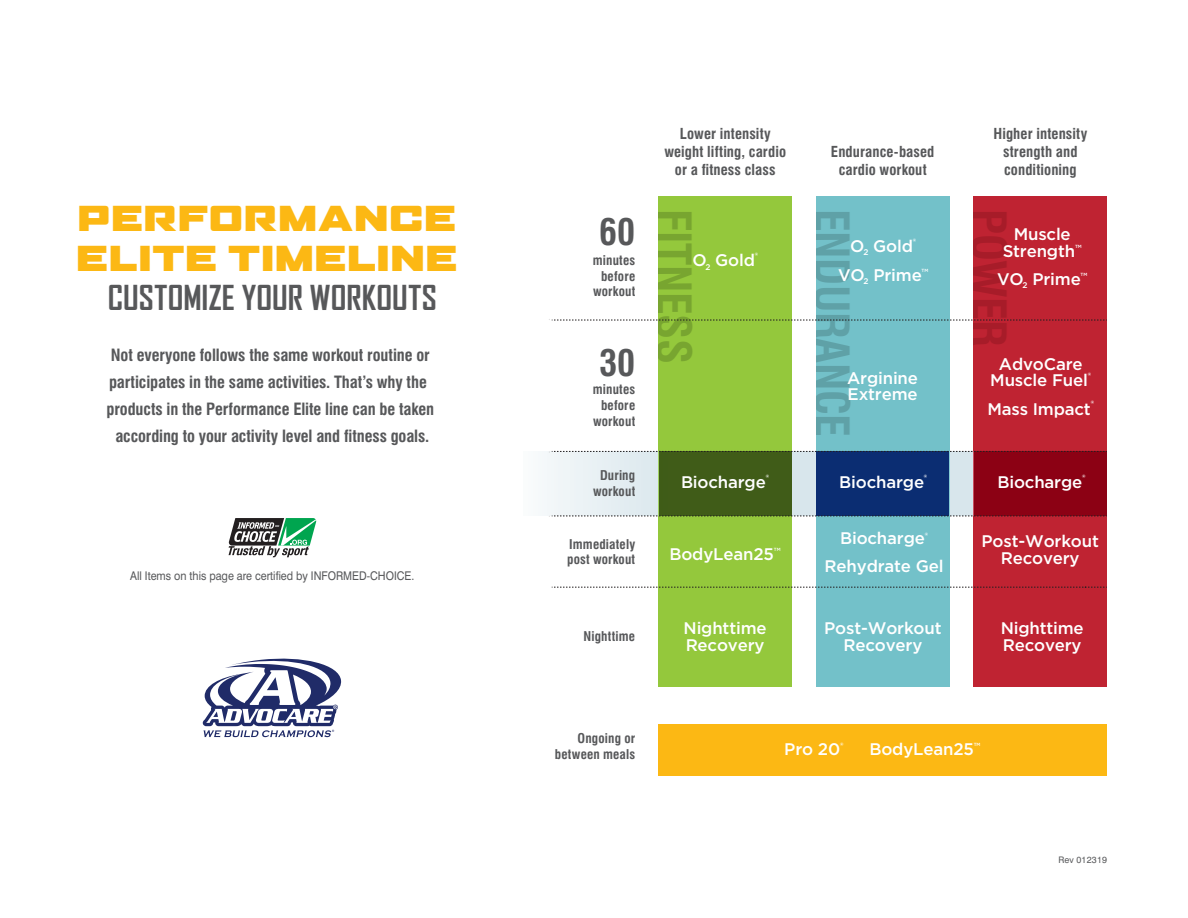
<style>
.page{position:relative;width:1188px;height:918px;background:#fff}
.page>*{position:absolute;margin:0;border:0;box-sizing:border-box;transform-origin:0 0}
.t1{font:700 condensed 45.9px "Swiss 721 BT";letter-spacing:-.01em;color:#5fa1a7}
.t2{font:700 condensed 45.9px "Swiss 721 BT";letter-spacing:-.01em;color:#78a530}
.t3{font:700 condensed 45.9px "Swiss 721 BT";letter-spacing:-.01em;color:#a71c29}
.t4{font:700 condensed 36.15px "Swiss 721 BT";color:#57585a}
.t5{font:900 expanded 33px/39.6px "Agency FB";letter-spacing:.01em;color:#fcb814}
.t6{font:700 33px "Agency FB";letter-spacing:.01em;color:#57585a}
.t7{font:500 16.8px/16.5px "Gotham";letter-spacing:-.01em;color:#fff;text-align:center}
.t8{font:700 condensed 16.5px/27px "Swiss 721 BT";letter-spacing:-.005em;color:#57585a;text-align:center}
.t9{font:700 condensed 14.7px/17.7px "Swiss 721 BT";letter-spacing:.005em;color:#57585a;text-align:center}
.t10{font:700 condensed 13.2px/15.8px "Swiss 721 BT";letter-spacing:.015em;color:#57585a;text-align:right}
.t11{font:12px "Swiss 721 BT";color:#57585a;scale:.9 1}
.t12{font:9px "Swiss 721 BT";letter-spacing:.025em;color:#57585a}
.t13{font:500 4.5px "Gotham";letter-spacing:-.01em;color:#fff}
</style>
<div class="page">
<div style="left:974px;top:196px;width:133px;height:491px;background:#bf2332"></div>
<div style="left:817px;top:196px;width:133px;height:491px;background:#73c1c9"></div>
<div style="left:658px;top:196px;width:134px;height:491px;background:#94c83c"></div>
<div style="left:658px;top:724px;width:449px;height:52px;background:#fcb814"></div>
<svg style="left:544px;top:451px;width:429px;height:65px"></svg>
<div style="left:659px;top:451px;width:133px;height:65px;background:#405c18"></div>
<div style="left:817px;top:451px;width:133px;height:65px;background:#0b2d72"></div>
<div style="left:973px;top:451px;width:134px;height:65px;background:#8c0114"></div>
<svg style="left:229px;top:518px;width:87px;height:39px"></svg>
<svg style="left:203px;top:658px;width:139px;height:79px"></svg>
<svg style="left:552px;top:587px;width:555px;height:1px"></svg>
<svg style="left:549px;top:516px;width:558px;height:1px"></svg>
<svg style="left:549px;top:451px;width:558px;height:2px"></svg>
<svg style="left:549px;top:319px;width:558px;height:2px"></svg>
<h3 class="t5" style="left:76px;top:198px;width:383px">PERFORMANCE<br>ELITE TIMELINE</h3>
<h3 class="t6" style="left:108px;top:279px;width:330px">CUSTOMIZE YOUR WORKOUTS</h3>
<p class="t8" style="left:106px;top:342px;width:329px">Not everyone follows the same workout routine or participates in the same activities. That’s why the products in the Performance Elite line can be taken according to your activity level and fitness goals.</p>
<p class="t11" style="left:130px;top:568px;width:317px">All Items on this page are certified by INFORMED-CHOICE.</p>
<h2 class="t4" style="left:599px;top:210px;width:38px">60</h2>
<p class="t10" style="left:593px;top:252px;width:44px">minutes before workout</p>
<h2 class="t4" style="left:599px;top:342px;width:38px">30</h2>
<p class="t10" style="left:593px;top:382px;width:44px">minutes before workout</p>
<p class="t10" style="left:593px;top:467px;width:44px;text-align:center">During workout</p>
<p class="t10" style="left:567px;top:536px;width:70px;text-align:left">Immediately post workout</p>
<p class="t10" style="left:583px;top:628px;width:53px">Nighttime</p>
<p class="t9" style="left:664px;top:125px;width:123px">Lower intensity weight lifting, cardio or a fitness class</p>
<p class="t9" style="left:831px;top:143px;width:105px">Endurance-based cardio workout</p>
<p class="t9" style="left:993px;top:125px;width:95px">Higher intensity strength and conditioning</p>
<h1 class="t2" style="left:701px;top:209px;width:156px;rotate:90deg">FITNESS</h1>
<h1 class="t1" style="left:859px;top:209px;width:229px;rotate:90deg">ENDURANCE</h1>
<h1 class="t3" style="left:1016px;top:209px;width:139px;rotate:90deg">POWER</h1>
<p class="t7" style="left:1003px;top:226px;width:74px">Muscle<br>Strength</p>
<p class="t7" style="left:838px;top:232px;width:85px;line-height:28.5px">O<sub>2</sub> Gold<sup>®<br></sup>VO<sub>2</sub> Prime</p>
<p class="t13" style="left:1075px;top:243px;width:8px">TM</p>
<p class="t7" style="left:997px;top:271px;width:85px">VO<sub>2</sub> Prime</p>
<p class="t13" style="left:1081px;top:272px;width:8px">TM</p>
<p class="t7" style="left:692px;top:252px;width:67px">O<sub>2</sub> Gold<sup>®</sup></p>
<p class="t13" style="left:922px;top:267px;width:8px">TM</p>
<p class="t7" style="left:990px;top:355px;width:102px">AdvoCare<br>Muscle Fuel<sup>®</sup></p>
<p class="t7" style="left:987px;top:400px;width:108px">Mass Impact<sup>®</sup></p>
<p class="t7" style="left:847px;top:369px;width:72px;text-align:left">Arginine<br>Extreme</p>
<p class="t7" style="left:681px;top:474px;width:90px">Biocharge<sup>®</sup></p>
<p class="t7" style="left:839px;top:474px;width:90px">Biocharge<sup>®</sup></p>
<p class="t7" style="left:998px;top:474px;width:90px">Biocharge<sup>®</sup></p>
<p class="t7" style="left:825px;top:523px;width:120px;line-height:28.5px">Biocharge<sup>®<br></sup>Rehydrate Gel</p>
<p class="t7" style="left:982px;top:533px;width:119px">Post-Workout</p>
<p class="t7" style="left:669px;top:546px;width:106px">BodyLean25</p>
<p class="t7" style="left:1001px;top:549px;width:80px">Recovery</p>
<p class="t13" style="left:774px;top:546px;width:8px">TM</p>
<p class="t7" style="left:684px;top:620px;width:85px;text-align:left">Nighttime<br>Recovery</p>
<p class="t7" style="left:1001px;top:620px;width:85px;text-align:left">Nighttime<br>Recovery</p>
<p class="t7" style="left:824px;top:620px;width:119px">Post-Workout<br>Recovery</p>
<p class="t10" style="left:555px;top:730px;width:82px">Ongoing or between meals</p>
<p class="t7" style="left:784px;top:740px;width:61px">Pro 20<sup>®</sup></p>
<p class="t7" style="left:869px;top:740px;width:106px">BodyLean25</p>
<p class="t13" style="left:974px;top:741px;width:8px">TM</p>
<p class="t12" style="left:1058px;top:854px;width:50px">Rev 012319</p>
</div>
